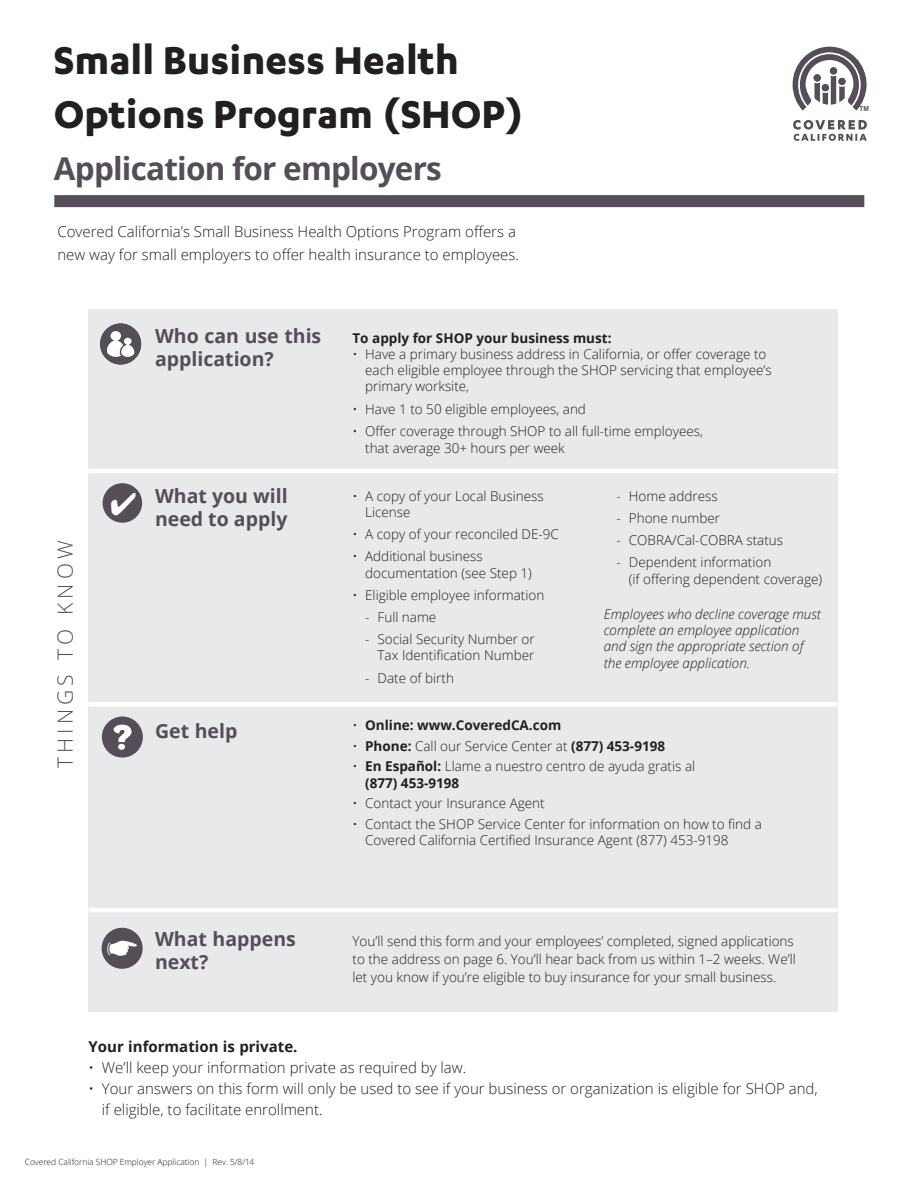
<style>
.page{position:relative;width:918px;height:1188px;background:#fff}
.page>*{position:absolute;margin:0;border:0;box-sizing:border-box;transform-origin:0 0}
.t1{font:700 45px/54px "Karbon";color:#231f20}
.t2{font:700 31.5px "Open Sans";letter-spacing:-.025em;color:#554e58}
.t3{font:300 21px "Open Sans";letter-spacing:.2em;color:#554e58}
.t4{font:700 19.5px/23.4px "Open Sans";color:#554e58}
.t5{font:300 15px/22.5px "Open Sans";color:#231f20}
.t6{font:700 15px "Open Sans";color:#231f20}
.t7{font:300 13.5px/16.2px "Open Sans";color:#231f20}
.t8{font:italic 300 13.5px/16.2px "Open Sans";color:#231f20}
.t9{font:700 13.5px "Open Sans";color:#231f20}
.t10{font:300 8.4px "Open Sans";letter-spacing:-.005em;color:#231f20}
.s1{font-weight:300}
.s2{font-weight:700}
</style>
<div class="page">
<div style="left:88px;top:309px;width:749px;height:703px;background:#e9e8eb"></div>
<hr style="left:88px;top:469px;width:749px;height:4px;background:#fff">
<hr style="left:88px;top:702px;width:749px;height:4px;background:#fff">
<hr style="left:89px;top:908px;width:748px;height:4px;background:#fff">
<div style="left:100px;top:323px;width:41px;height:42px;background:#554e58;border-radius:50%"></div>
<svg style="left:107px;top:331px;width:27px;height:26px"></svg>
<div style="left:102px;top:928px;width:41px;height:41px;background:#554e58;border-radius:50%"></div>
<svg style="left:107px;top:941px;width:30px;height:15px"></svg>
<div style="left:54px;top:195px;width:810px;height:12px;background:#554e58"></div>
<div style="left:102px;top:717px;width:41px;height:41px;background:#554e58;border-radius:50%"></div>
<svg style="left:113px;top:725px;width:19px;height:25px"></svg>
<div style="left:103px;top:483px;width:39px;height:40px;background:#554e58;border-radius:50%"></div>
<svg style="left:793px;top:120px;width:74px;height:21px"></svg>
<svg style="left:793px;top:47px;width:75px;height:64px"></svg>
<h1 class="t1" style="left:54px;top:31px;width:472px">Small Business Health<br>Options Program (SHOP)</h1>
<h2 class="t2" style="left:54px;top:146px;width:390px">Application for employers</h2>
<p class="t5" style="left:57px;top:220px;width:463px">Covered California’s Small Business Health Options Program offers a new way for small employers to offer health insurance to employees.</p>
<h3 class="t3" style="left:51px;top:768px;width:229px;rotate:-90deg">THINGS TO KNOW</h3>
<h3 class="t4" style="left:155px;top:324px;width:168px">Who can use this</h3>
<h3 class="t4" style="left:155px;top:346px;width:120px">application?</h3>
<h3 class="t4" style="left:155px;top:484px;width:134px">What you will need to apply</h3>
<p class="t9" style="left:352px;top:328px;width:261px">To apply for SHOP your business must:</p>
<p class="t7" style="left:365px;top:346px;width:408px;text-indent:-13px">• Have a primary business address in California, or offer coverage to each eligible employee through the SHOP servicing that employee’s primary worksite,</p>
<p class="t7" style="left:352px;top:401px;width:235px">• Have 1 to 50 eligible employees, and</p>
<p class="t7" style="left:365px;top:423px;width:339px;text-indent:-13px">• Offer coverage through SHOP to all full-time employees, that average 30+ hours per week</p>
<p class="t7" style="left:365px;top:487px;width:180px;text-indent:-13px">• A copy of your Local Business<br>License</p>
<p class="t7" style="left:352px;top:526px;width:208px">• A copy of your reconciled DE-9C</p>
<p class="t7" style="left:365px;top:548px;width:168px;text-indent:-13px">• Additional business documentation (see Step 1)</p>
<p class="t7" style="left:352px;top:586px;width:193px">• Eligible employee information</p>
<p class="t7" style="left:365px;top:609px;width:73px">- Full name</p>
<p class="t7" style="left:365px;top:631px;width:171px;text-align:right">- Social Security Number or<br>Tax Identification Number</p>
<p class="t7" style="left:365px;top:669px;width:90px">- Date of birth</p>
<p class="t7" style="left:616px;top:487px;width:103px">- Home address</p>
<p class="t7" style="left:616px;top:510px;width:105px">- Phone number</p>
<p class="t7" style="left:616px;top:532px;width:168px">- COBRA/Cal-COBRA status</p>
<p class="t7" style="left:629px;top:554px;width:195px;text-indent:-12px">- Dependent information<br>(if offering dependent coverage)</p>
<p class="t8" style="left:604px;top:606px;width:219px">Employees who decline coverage must complete an employee application and sign the appropriate section of the employee application.</p>
<h3 class="t4" style="left:155px;top:719px;width:84px">Get help</h3>
<p class="t9" style="left:352px;top:716px;width:210px"><span class="s1">•</span> Online: www.CoveredCA.com</p>
<p class="t7" style="left:352px;top:737px;width:314px">• <span class="s2">Phone:</span> Call our Service Center at <span class="s2">(877) 453-9198</span></p>
<p class="t7" style="left:365px;top:758px;width:332px;text-indent:-13px">• <span class="s2">En Español:</span> Llame a nuestro centro de ayuda gratis al <span class="s2">(877) 453-9198</span></p>
<p class="t7" style="left:352px;top:795px;width:194px">• Contact your Insurance Agent</p>
<p class="t7" style="left:365px;top:816px;width:398px;text-indent:-13px">• Contact the SHOP Service Center for information on how to find a<br>Covered California Certified Insurance Agent (877) 453-9198</p>
<h3 class="t4" style="left:155px;top:927px;width:142px">What happens next?</h3>
<p class="t7" style="left:352px;top:931px;width:445px;line-height:18px">You’ll send this form and your employees’ completed, signed applications to the address on page 6. You’ll hear back from us within 1–2 weeks. We’ll let you know if you’re eligible to buy insurance for your small business.</p>
<p class="t6" style="left:89px;top:1036px;width:210px">Your information is private.</p>
<p class="t5" style="left:89px;top:1055px;width:379px">• We’ll keep your information private as required by law.</p>
<p class="t5" style="left:102px;top:1077px;width:717px;line-height:21px;text-indent:-13px">• Your answers on this form will only be used to see if your business or organization is eligible for SHOP and, if eligible, to facilitate enrollment.</p>
<p class="t10" style="left:25px;top:1156px;width:231px">Covered California SHOP Employer Application | Rev. 5/8/14</p>
</div>
